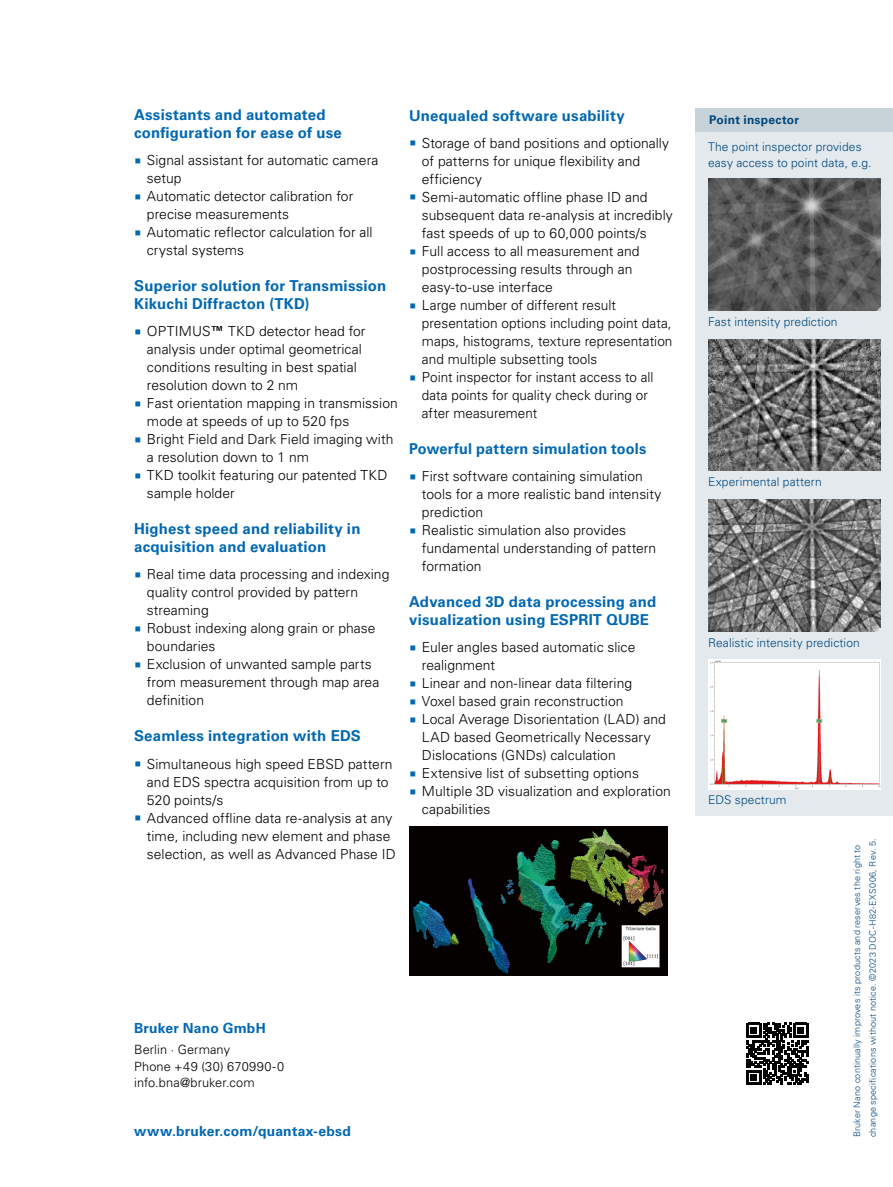
<style>
.page{position:relative;width:893px;height:1187px;background:#fff}
.page>*{position:absolute;margin:0;border:0;box-sizing:border-box;transform-origin:0 0}
.t1{font:700 15px/18px "Univers LT Std";letter-spacing:.015em;color:#0068b4}
.t2{font:300 13.8px/18px "Univers LT Std";letter-spacing:.005em;color:#000}
.t3{font:700 13.8px "Univers LT Std";letter-spacing:.015em;color:#0068b4}
.t4{font:300 12.75px/17px "Univers LT Std";letter-spacing:.01em;color:#000}
.t5{font:300 12px/15.8px "Univers LT Std";letter-spacing:.01em;color:#00477e}
.t6{font:700 12px "Univers LT Std";letter-spacing:.02em;color:#00477e}
.t7{font:300 9px/15.8px "Univers LT Std";letter-spacing:.02em;color:#00477e}
.s1{font-weight:700}
</style>
<div class="page">
<svg style="left:746px;top:1022px;width:62px;height:62px"></svg>
<div style="left:695px;top:108px;width:198px;height:707px;background:#e3e9ec"></div>
<div style="left:695px;top:108px;width:198px;height:24px;background:#c8d3d9"></div>
<img style="left:708px;top:179px;width:172px;height:131px">
<img style="left:708px;top:339px;width:172px;height:132px">
<img style="left:708px;top:499px;width:172px;height:132px">
<img style="left:708px;top:659px;width:172px;height:130px">
<img style="left:409px;top:826px;width:258px;height:149px">
<p class="t1" style="left:134px;top:106px;width:209px">Assistants and automated configuration for ease of use</p>
<p class="t2" style="left:147px;top:151px;width:233px">Signal assistant for automatic camera setup<br>Automatic detector calibration for precise measurements<br>Automatic reflector calculation for all crystal systems</p>
<p class="t1" style="left:134px;top:277px;width:254px">Superior solution for Transmission<br>Kikuchi Diffracton (TKD)</p>
<p class="t2" style="left:147px;top:322px;width:252px">OPTIMUS<span class="s1">™</span> TKD detector head for analysis under optimal geometrical conditions resulting in best spatial resolution down to 2 nm<br>Fast orientation mapping in transmission mode at speeds of up to 520 fps<br>Bright Field and Dark Field imaging with a resolution down to 1 nm<br>TKD toolkit featuring our patented TKD sample holder</p>
<p class="t1" style="left:134px;top:520px;width:228px">Highest speed and reliability in acquisition and evaluation</p>
<p class="t2" style="left:147px;top:565px;width:244px">Real time data processing and indexing quality control provided by pattern streaming<br>Robust indexing along grain or phase boundaries<br>Exclusion of unwanted sample parts from measurement through map area definition</p>
<p class="t1" style="left:134px;top:727px;width:228px">Seamless integration with EDS</p>
<p class="t2" style="left:147px;top:754px;width:250px">Simultaneous high speed EBSD pattern and EDS spectra acquisition from up to 520 points/s<br>Advanced offline data re-analysis at any time, including new element and phase selection, as well as Advanced Phase ID</p>
<p class="t1" style="left:409px;top:107px;width:217px">Unequaled software usability</p>
<p class="t2" style="left:422px;top:134px;width:252px">Storage of band positions and optionally of patterns for unique flexibility and efficiency<br>Semi-automatic offline phase ID and subsequent data re-analysis at incredibly fast speeds of up to 60,000 points/s<br>Full access to all measurement and postprocessing results through an easy-to-use interface<br>Large number of different result presentation options including point data, maps, histograms, texture representation and multiple subsetting tools<br>Point inspector for instant access to all data points for quality check during or after measurement</p>
<p class="t1" style="left:409px;top:440px;width:239px">Powerful pattern simulation tools</p>
<p class="t2" style="left:422px;top:467px;width:241px">First software containing simulation tools for a more realistic band intensity prediction<br>Realistic simulation also provides fundamental understanding of pattern formation</p>
<p class="t1" style="left:409px;top:593px;width:249px">Advanced 3D data processing and visualization using ESPRIT QUBE</p>
<p class="t2" style="left:422px;top:638px;width:250px">Euler angles based automatic slice realignment<br>Linear and non-linear data filtering<br>Voxel based grain reconstruction<br>Local Average Disorientation (LAD) and<br>LAD based Geometrically Necessary<br>Dislocations (GNDs) calculation<br>Extensive list of subsetting options<br>Multiple 3D visualization and exploration capabilities</p>
<p class="t3" style="left:134px;top:1019px;width:133px">Bruker Nano GmbH</p>
<p class="t4" style="left:134px;top:1040px;width:151px">Berlin · Germany<br>Phone +49 (30) 670990-0 info.bna@bruker.com</p>
<p class="t3" style="left:134px;top:1122px;width:218px">www.bruker.com/quantax-ebsd</p>
<p class="t6" style="left:709px;top:113px;width:91px">Point inspector</p>
<p class="t5" style="left:708px;top:139px;width:165px">The point inspector provides easy access to point data, e.g.</p>
<p class="t5" style="left:708px;top:313px;width:131px">Fast intensity prediction</p>
<p class="t5" style="left:708px;top:474px;width:115px">Experimental pattern</p>
<p class="t5" style="left:708px;top:634px;width:153px">Realistic intensity prediction</p>
<p class="t5" style="left:708px;top:792px;width:80px">EDS spectrum</p>
<p class="t7" style="left:849px;top:1137px;width:300px;rotate:-90deg">Bruker Nano continually improves its products and reserves the right to change specifications without notice. ©2023 DOC-H82-EXS006, Rev. 5.</p>
</div>
